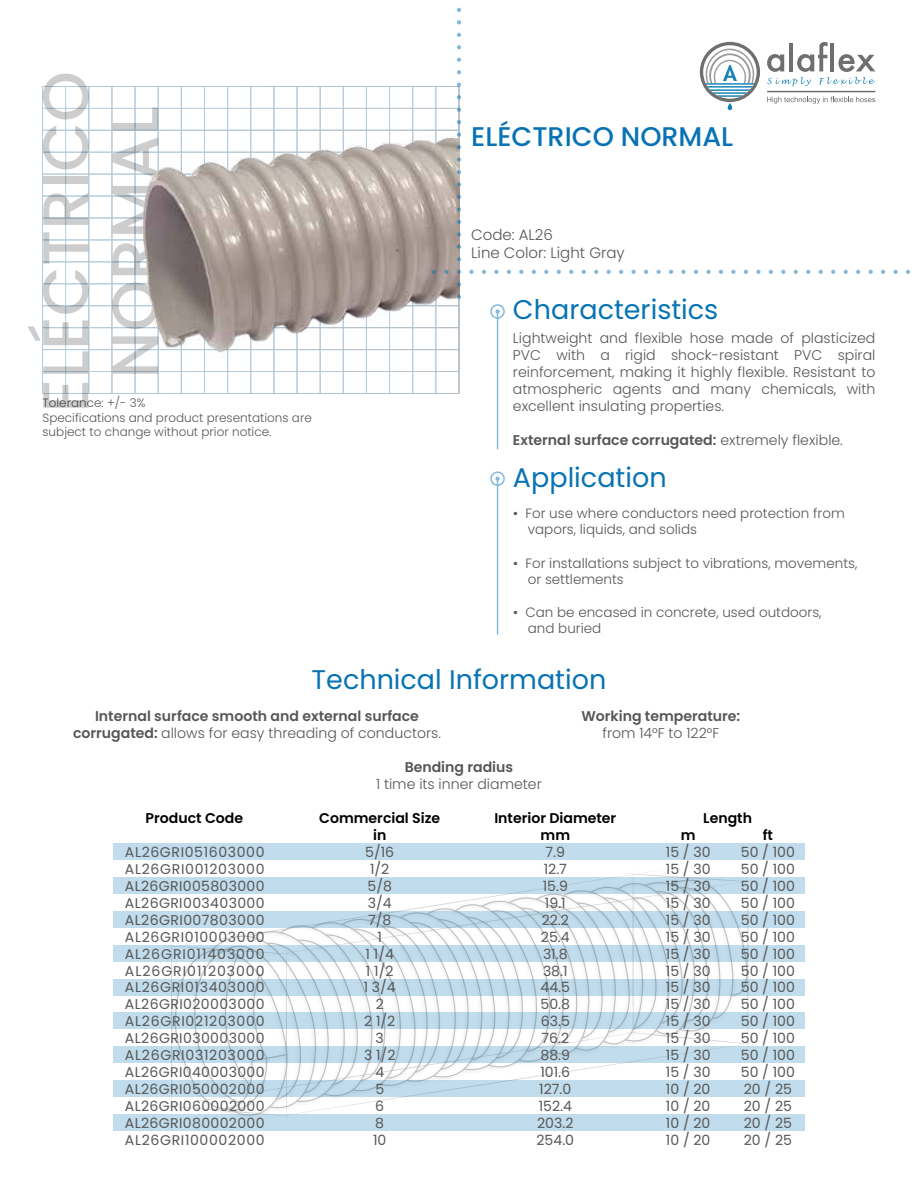
<style>
.page{position:relative;width:918px;height:1188px;background:#fff}
.page>*{position:absolute;margin:0;border:0;box-sizing:border-box;transform-origin:0 0}
.t1{font:27px "Poppins";color:#0873b4}
.t2{font:500 27px "Poppins";color:#0873b4}
.t3{font:300 15px/18px "Poppins";color:#575756}
.t4{font:14.1px/17px "Poppins";color:#575756;text-align:justify}
.t5{font:300 14.1px/17px "Poppins";color:#575756;text-align:justify}
.t6{font:600 14.1px/17px "Poppins";color:#575756;text-align:center}
.t7{font:600 14.1px/17px "Poppins";color:#000;text-align:center}
.t8{font:300 13.5px/16.2px "Poppins";color:#575756}
.t9{font:300 12px/14.4px "Poppins";color:#575756}
.s1{font-weight:300}
.s2{font-weight:400}
</style>
<div class="page">
<svg style="left:164px;top:873px;width:586px;height:241px"></svg>
<div style="left:113px;top:877px;width:692px;height:17px;background:#c1dcec"></div>
<svg style="left:113px;top:911px;width:692px;height:17px;fill:#c1dcec"></svg>
<svg style="left:113px;top:945px;width:692px;height:17px;fill:#c1dcec"></svg>
<svg style="left:113px;top:979px;width:692px;height:17px;fill:#c1dcec"></svg>
<svg style="left:113px;top:1012px;width:692px;height:17px;fill:#c1dcec"></svg>
<svg style="left:113px;top:1046px;width:692px;height:17px;fill:#c1dcec"></svg>
<svg style="left:113px;top:1080px;width:692px;height:17px;fill:#c1dcec"></svg>
<div style="left:113px;top:1114px;width:692px;height:17px;background:#c1dcec"></div>
<div style="left:113px;top:843px;width:692px;height:17px;background:#c1dcec"></div>
<div style="left:490px;top:471px;width:15px;height:15px;border:2px solid #0873b4;border-radius:50%"></div>
<svg style="left:495px;top:477px;width:5px;height:4px"></svg>
<hr style="left:497px;top:479px;width:1px;height:155px;background:#0873b4">
<div style="left:490px;top:304px;width:15px;height:15px;border:2px solid #0873b4;border-radius:50%"></div>
<svg style="left:495px;top:309px;width:5px;height:5px"></svg>
<hr style="left:497px;top:312px;width:1px;height:137px;background:#0873b4">
<div style="left:88px;top:86px;width:47px;height:308px;border:1px solid #fff"></div>
<div style="left:65px;top:86px;width:47px;height:308px;border:1px solid #fff"></div>
<div style="left:112px;top:86px;width:46px;height:308px;border:1px solid #fff"></div>
<div style="left:42px;top:349px;width:417px;height:45px;border:1px solid #fff"></div>
<div style="left:42px;top:86px;width:417px;height:45px;border:1px solid #fff"></div>
<div style="left:42px;top:327px;width:417px;height:45px;border:1px solid #fff"></div>
<div style="left:42px;top:108px;width:417px;height:44px;border:1px solid #fff"></div>
<svg style="left:113px;top:336px;width:45px;height:38px"></svg>
<svg style="left:112px;top:283px;width:6px;height:46px"></svg>
<svg style="left:113px;top:243px;width:5px;height:32px"></svg>
<svg style="left:113px;top:186px;width:5px;height:48px"></svg>
<svg style="left:113px;top:137px;width:5px;height:42px"></svg>
<svg style="left:113px;top:108px;width:45px;height:22px"></svg>
<svg style="left:43px;top:383px;width:45px;height:25px"></svg>
<svg style="left:43px;top:351px;width:45px;height:23px"></svg>
<svg style="left:27px;top:320px;width:61px;height:25px"></svg>
<svg style="left:43px;top:270px;width:46px;height:44px"></svg>
<svg style="left:43px;top:232px;width:45px;height:32px"></svg>
<svg style="left:43px;top:193px;width:45px;height:32px"></svg>
<div style="left:43px;top:177px;width:45px;height:7px;background:#cdcdcd"></div>
<svg style="left:43px;top:126px;width:46px;height:43px"></svg>
<svg style="left:43px;top:74px;width:46px;height:45px"></svg>
<img style="left:118px;top:125px;width:341px;height:242px">
<svg style="left:694px;top:270px;width:4px;height:4px"></svg>
<svg style="left:681px;top:270px;width:5px;height:4px"></svg>
<svg style="left:669px;top:270px;width:4px;height:4px"></svg>
<svg style="left:656px;top:270px;width:5px;height:4px"></svg>
<svg style="left:644px;top:270px;width:4px;height:4px"></svg>
<svg style="left:632px;top:270px;width:4px;height:4px"></svg>
<svg style="left:619px;top:270px;width:4px;height:4px"></svg>
<svg style="left:607px;top:270px;width:4px;height:4px"></svg>
<svg style="left:594px;top:270px;width:4px;height:4px"></svg>
<svg style="left:582px;top:270px;width:4px;height:4px"></svg>
<svg style="left:569px;top:270px;width:4px;height:4px"></svg>
<svg style="left:557px;top:270px;width:4px;height:4px"></svg>
<svg style="left:544px;top:270px;width:4px;height:4px"></svg>
<svg style="left:532px;top:270px;width:4px;height:4px"></svg>
<svg style="left:519px;top:270px;width:4px;height:4px"></svg>
<svg style="left:507px;top:270px;width:4px;height:4px"></svg>
<svg style="left:494px;top:270px;width:5px;height:4px"></svg>
<svg style="left:482px;top:270px;width:4px;height:4px"></svg>
<svg style="left:469px;top:270px;width:5px;height:4px"></svg>
<svg style="left:457px;top:270px;width:4px;height:4px"></svg>
<svg style="left:444px;top:270px;width:5px;height:4px"></svg>
<svg style="left:432px;top:270px;width:4px;height:4px"></svg>
<svg style="left:906px;top:270px;width:4px;height:4px"></svg>
<svg style="left:893px;top:270px;width:5px;height:4px"></svg>
<svg style="left:881px;top:270px;width:4px;height:4px"></svg>
<svg style="left:869px;top:270px;width:4px;height:4px"></svg>
<svg style="left:856px;top:270px;width:4px;height:4px"></svg>
<svg style="left:844px;top:270px;width:4px;height:4px"></svg>
<svg style="left:831px;top:270px;width:4px;height:4px"></svg>
<svg style="left:819px;top:270px;width:4px;height:4px"></svg>
<svg style="left:806px;top:270px;width:4px;height:4px"></svg>
<svg style="left:794px;top:270px;width:4px;height:4px"></svg>
<svg style="left:781px;top:270px;width:4px;height:4px"></svg>
<svg style="left:769px;top:270px;width:4px;height:4px"></svg>
<svg style="left:756px;top:270px;width:5px;height:4px"></svg>
<svg style="left:744px;top:270px;width:4px;height:4px"></svg>
<svg style="left:731px;top:270px;width:5px;height:4px"></svg>
<svg style="left:719px;top:270px;width:4px;height:4px"></svg>
<svg style="left:706px;top:270px;width:5px;height:4px"></svg>
<svg style="left:457px;top:33px;width:4px;height:4px"></svg>
<svg style="left:457px;top:45px;width:4px;height:4px"></svg>
<svg style="left:457px;top:58px;width:4px;height:4px"></svg>
<svg style="left:457px;top:70px;width:4px;height:4px"></svg>
<svg style="left:457px;top:83px;width:4px;height:4px"></svg>
<svg style="left:457px;top:95px;width:4px;height:4px"></svg>
<svg style="left:457px;top:108px;width:4px;height:4px"></svg>
<svg style="left:457px;top:120px;width:4px;height:4px"></svg>
<svg style="left:457px;top:133px;width:4px;height:4px"></svg>
<svg style="left:457px;top:145px;width:4px;height:4px"></svg>
<svg style="left:457px;top:157px;width:4px;height:5px"></svg>
<svg style="left:457px;top:170px;width:4px;height:4px"></svg>
<svg style="left:457px;top:182px;width:4px;height:5px"></svg>
<svg style="left:457px;top:195px;width:4px;height:4px"></svg>
<svg style="left:457px;top:207px;width:4px;height:5px"></svg>
<svg style="left:457px;top:220px;width:4px;height:4px"></svg>
<svg style="left:457px;top:232px;width:4px;height:5px"></svg>
<svg style="left:457px;top:245px;width:4px;height:4px"></svg>
<svg style="left:457px;top:257px;width:4px;height:4px"></svg>
<svg style="left:457px;top:282px;width:4px;height:4px"></svg>
<svg style="left:457px;top:295px;width:4px;height:4px"></svg>
<svg style="left:457px;top:8px;width:4px;height:4px"></svg>
<svg style="left:457px;top:20px;width:4px;height:4px"></svg>
<svg style="left:767px;top:42px;width:108px;height:44px"></svg>
<hr style="left:830px;top:43px;width:4px;height:28px;background:#6f6f6e">
<svg style="left:700px;top:42px;width:60px;height:68px"></svg>
<svg style="left:767px;top:97px;width:108px;height:7px"></svg>
<hr style="left:767px;top:91px;width:108px;height:1px;background:#6f6f6e">
<h1 class="t2" style="left:471px;top:121px;width:263px">ELÉCTRICO NORMAL</h1>
<p class="t3" style="left:471px;top:226px;width:155px">Code: AL26<br>Line Color: Light Gray</p>
<p class="t9" style="left:43px;top:396px;width:271px">Tolerance: +/- 3%<br>Specifications and product presentations are subject to change without prior notice.</p>
<h1 class="t1" style="left:513px;top:294px;width:207px">Characteristics</h1>
<p class="t5" style="left:513px;top:330px;width:364px">Lightweight and flexible hose made of plasticized PVC with a rigid shock-resistant PVC spiral reinforcement, making it highly flexible. Resistant to atmospheric agents and many chemicals, with excellent insulating properties.</p>
<p class="t6" style="left:513px;top:431px;width:331px">External surface corrugated: <span class="s1">extremely flexible.</span></p>
<h1 class="t1" style="left:513px;top:462px;width:155px">Application</h1>
<p class="t8" style="left:528px;top:506px;width:319px;text-indent:-15px"><span class="s2">•</span> For use where conductors need protection from vapors, liquids, and solids</p>
<p class="t8" style="left:528px;top:555px;width:331px;text-indent:-15px"><span class="s2">•</span> For installations subject to vibrations, movements, or settlements</p>
<p class="t8" style="left:528px;top:604px;width:295px;text-indent:-15px"><span class="s2">•</span> Can be encased in concrete, used outdoors, and buried</p>
<h1 class="t1" style="left:312px;top:664px;width:296px">Technical Information</h1>
<p class="t6" style="left:73px;top:708px;width:369px">Internal surface smooth and external surface corrugated: <span class="s1">allows for easy threading of conductors.</span></p>
<p class="t6" style="left:405px;top:759px;width:110px">Bending radius</p>
<p class="t5" style="left:376px;top:776px;width:167px">1 time its inner diameter</p>
<p class="t6" style="left:581px;top:708px;width:160px">Working temperature:</p>
<p class="t5" style="left:602px;top:725px;width:118px">from 14°F to 122°F</p>
<p class="t7" style="left:146px;top:809px;width:99px">Product Code</p>
<p class="t4" style="left:125px;top:844px;width:141px">AL26GRI051603000<br>AL26GRI001203000<br>AL26GRI005803000<br>AL26GRI003403000<br>AL26GRI007803000<br>AL26GRI010003000<br>AL26GRI011403000<br>AL26GRI011203000<br>AL26GRI013403000<br>AL26GRI020003000<br>AL26GRI021203000<br>AL26GRI030003000<br>AL26GRI031203000<br>AL26GRI040003000<br>AL26GRI050002000<br>AL26GRI060002000<br>AL26GRI080002000<br>AL26GRI100002000</p>
<p class="t7" style="left:319px;top:809px;width:123px">Commercial Size in</p>
<p class="t4" style="left:364px;top:844px;width:34px;text-align:center">5/16<br>1/2<br>5/8<br>3/4<br>7/8<br>1<br>1 1/4<br>1 1/2<br>1 3/4<br>2<br>2 1/2<br>3<br>3 1/2<br>4<br>5<br>6<br>8<br>10</p>
<p class="t7" style="left:494px;top:809px;width:124px">Interior Diameter mm</p>
<p class="t4" style="left:537px;top:844px;width:39px;text-align:center">7.9<br>12.7<br>15.9<br>19.1<br>22.2<br>25.4<br>31.8<br>38.1<br>44.5<br>50.8<br>63.5<br>76.2<br>88.9<br>101.6<br>127.0<br>152.4<br>203.2<br>254.0</p>
<p class="t7" style="left:703px;top:809px;width:50px">Length</p>
<p class="t7" style="left:681px;top:826px;width:16px">m</p>
<p class="t7" style="left:763px;top:826px;width:12px">ft</p>
<p class="t4" style="left:666px;top:844px;width:46px">15 / 30<br>15 / 30<br>15 / 30<br>15 / 30<br>15 / 30<br>15 / 30<br>15 / 30<br>15 / 30<br>15 / 30<br>15 / 30<br>15 / 30<br>15 / 30<br>15 / 30<br>15 / 30<br>10 / 20<br>10 / 20<br>10 / 20<br>10 / 20</p>
<p class="t4" style="left:741px;top:844px;width:56px;text-align:left">50 / 100<br>50 / 100<br>50 / 100<br>50 / 100<br>50 / 100<br>50 / 100<br>50 / 100<br>50 / 100<br>50 / 100<br>50 / 100<br>50 / 100<br>50 / 100<br>50 / 100<br>50 / 100<br>20 / 25<br>20 / 25<br>20 / 25<br>20 / 25</p>
</div>
